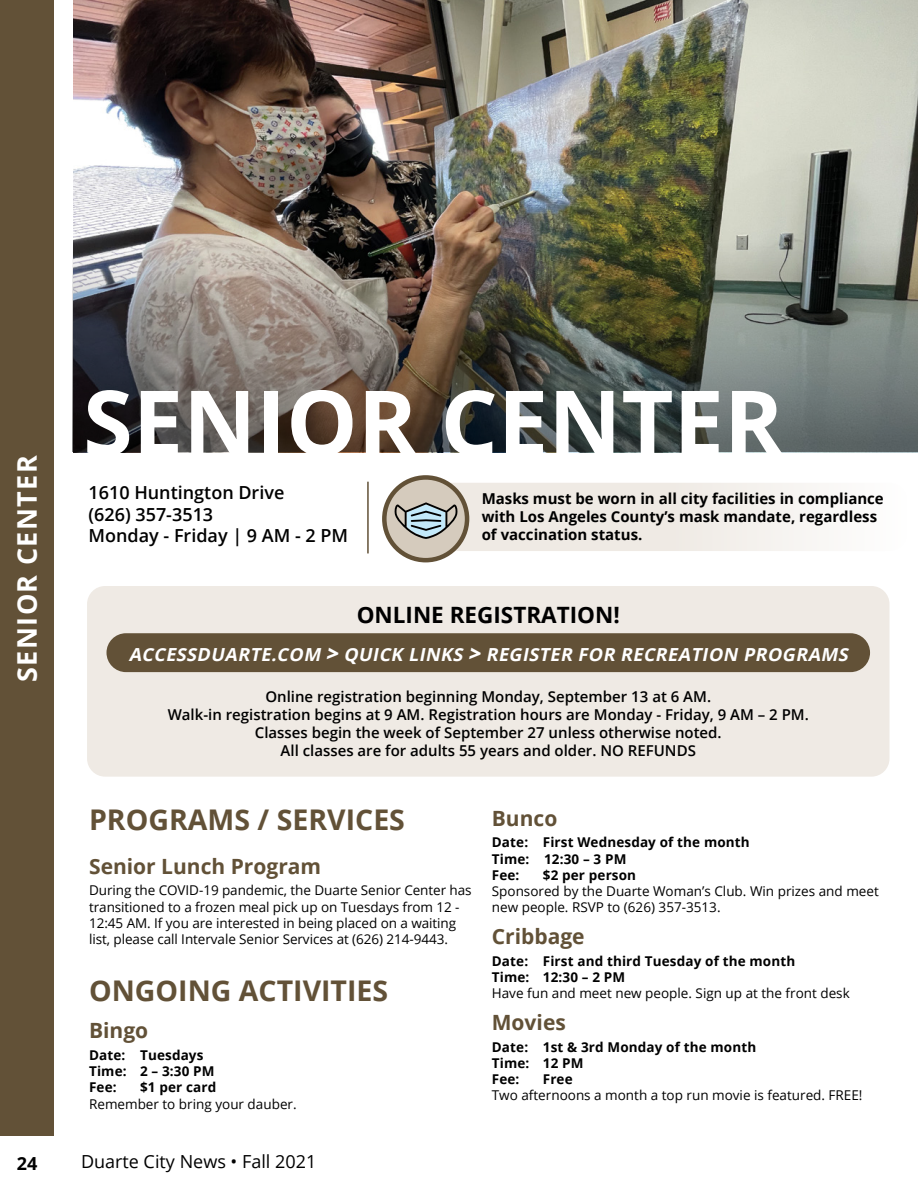
<style>
.page{position:relative;width:918px;height:1188px;background:#fff}
.page>*{position:absolute;margin:0;border:0;box-sizing:border-box;transform-origin:0 0}
.Section_Header_2{font:700 90px "Open Sans";color:#fff}
.Class_Instructor{font:700 28.5px "Open Sans";color:#625137}
.Class_H__-_Senior{font:700 28.5px "Open Sans";color:#625137}
.t1{font:700 27px "Open Sans";letter-spacing:.05em;color:#fff}
.t2{font:700 22.5px "Open Sans";color:#000}
.Class_H__-_Senior-2{font:700 21px "Open Sans";color:#625137}
.Class_Instructor-2{font:700 21px "Open Sans";color:#625137}
.t3{font:italic 700 18px "Open Sans";color:#fff}
.t4{font:600 18px "Open Sans";color:#000}
.t5{font:18px "Open Sans";color:#000}
.t6{font:700 18px "Open Sans";color:#000}
.t7{font:600 15px/18px "Open Sans";color:#000;text-align:center}
.t8{font:700 15px/18px "Open Sans";color:#000}
.Class_Description{font:13.5px/16.2px "Open Sans";letter-spacing:-.005em;color:#000}
.Class_Table_6_-_Rows{font:700 13.5px "Open Sans";letter-spacing:.01em;color:#000}
.Class_Table_6_-_Rows-2{font:13.5px "Open Sans";color:#000}
.s1{font-weight:800;font-size:21px}
</style>
<div class="page">
<img style="left:74px;top:0;width:844px;height:231px">
<img style="left:72px;top:231px;width:846px;height:221px">
<svg style="left:415px;top:483px;width:492px;height:68px;fill:#f0ebe5"></svg>
<svg style="left:384px;top:477px;width:83px;height:83px;background:#c5baaa"></svg>
<svg style="left:394px;top:502px;width:64px;height:37px;background:#a0a7a6"></svg>
<hr style="left:411px;top:525px;width:30px;height:2px;background:#010101">
<div style="left:382px;top:475px;width:87px;height:87px;border:4px solid #625137;border-radius:50%"></div>
<div style="left:87px;top:586px;width:803px;height:191px;background:#efeae4;border-radius:18px"></div>
<div style="left:0;top:0;width:54px;height:1188px;background:#625137"></div>
<div style="left:0;top:1136px;width:918px;height:52px;background:#fff"></div>
<hr style="left:367px;top:482px;width:2px;height:71px;background:#625137">
<div style="left:106px;top:633px;width:764px;height:39px;background:#625137;border-radius:19px"></div>
<h3 class="t1" style="left:8px;top:682px;width:228px;rotate:-90deg">SENIOR CENTER</h3>
<p class="Section_Header_2" style="left:83px;top:359px;width:702px">SENIOR CENTER</p>
<p class="t4" style="left:89px;top:480px;width:197px">1610 Huntington Drive</p>
<p class="t4" style="left:89px;top:502px;width:126px">(626) 357-3513</p>
<p class="t4" style="left:89px;top:523px;width:261px">Monday - Friday | 9 AM - 2 PM</p>
<p class="t8" style="left:482px;top:489px;width:404px">Masks must be worn in all city facilities in compliance with Los Angeles County’s mask mandate, regardless of vaccination status.</p>
<p class="t2" style="left:357px;top:599px;width:265px">ONLINE REGISTRATION!</p>
<p class="t3" style="left:129px;top:641px;width:725px">ACCESSDUARTE.COM <span class="s1">&gt;</span> QUICK LINKS <span class="s1">&gt;</span> REGISTER FOR RECREATION PROGRAMS</p>
<p class="t7" style="left:168px;top:688px;width:643px">Online registration beginning Monday, September 13 at 6 AM.<br>Walk-in registration begins at 9 AM. Registration hours are Monday - Friday, 9 AM – 2 PM.</p>
<p class="t7" style="left:255px;top:724px;width:468px">Classes begin the week of September 27 unless otherwise noted.</p>
<p class="t7" style="left:281px;top:742px;width:417px">All classes are for adults 55 years and older. NO REFUNDS</p>
<p class="Class_Instructor" style="left:89px;top:799px;width:317px">PROGRAMS / SERVICES</p>
<p class="Class_Instructor-2" style="left:89px;top:851px;width:234px">Senior Lunch Program</p>
<p class="Class_Description" style="left:89px;top:882px;width:384px">During the COVID-19 pandemic, the Duarte Senior Center has transitioned to a frozen meal pick up on Tuesdays from 12 - 12:45 AM. If you are interested in being placed on a waiting list, please call Intervale Senior Services at (626) 214-9443.</p>
<p class="Class_H__-_Senior" style="left:89px;top:971px;width:301px">ONGOING ACTIVITIES</p>
<p class="Class_H__-_Senior-2" style="left:89px;top:1016px;width:61px">Bingo</p>
<p class="Class_Table_6_-_Rows" style="left:89px;top:1046px;width:116px">Date: Tuesdays</p>
<p class="Class_Table_6_-_Rows" style="left:89px;top:1062px;width:127px">Time: 2 – 3:30 PM</p>
<p class="Class_Table_6_-_Rows" style="left:89px;top:1078px;width:29px">Fee:</p>
<p class="Class_Table_6_-_Rows" style="left:140px;top:1078px;width:78px">$1 per card</p>
<p class="Class_Table_6_-_Rows-2" style="left:89px;top:1094px;width:209px">Remember to bring your dauber.</p>
<p class="Class_H__-_Senior-2" style="left:492px;top:803px;width:67px">Bunco</p>
<p class="Class_Table_6_-_Rows" style="left:492px;top:833px;width:259px">Date: First Wednesday of the month</p>
<p class="Class_Table_6_-_Rows" style="left:492px;top:849px;width:136px">Time: 12:30 – 3 PM</p>
<p class="Class_Table_6_-_Rows" style="left:492px;top:865px;width:29px">Fee:</p>
<p class="Class_Table_6_-_Rows" style="left:543px;top:865px;width:95px">$2 per person</p>
<p class="Class_Description" style="left:492px;top:883px;width:388px">Sponsored by the Duarte Woman’s Club. Win prizes and meet new people. RSVP to (626) 357-3513.</p>
<p class="Class_H__-_Senior-2" style="left:492px;top:922px;width:94px">Cribbage</p>
<p class="Class_Table_6_-_Rows" style="left:492px;top:951px;width:305px">Date: First and third Tuesday of the month</p>
<p class="Class_Table_6_-_Rows" style="left:492px;top:967px;width:135px">Time: 12:30 – 2 PM</p>
<p class="Class_Description" style="left:492px;top:985px;width:359px">Have fun and meet new people. Sign up at the front desk</p>
<p class="Class_H__-_Senior-2" style="left:492px;top:1008px;width:76px">Movies</p>
<p class="Class_Table_6_-_Rows" style="left:492px;top:1037px;width:266px">Date: 1st &amp; 3rd Monday of the month</p>
<p class="Class_Table_6_-_Rows" style="left:492px;top:1053px;width:93px">Time: 12 PM</p>
<p class="Class_Table_6_-_Rows" style="left:492px;top:1070px;width:29px">Fee:</p>
<p class="Class_Table_6_-_Rows" style="left:543px;top:1070px;width:31px">Free</p>
<p class="Class_Description" style="left:492px;top:1087px;width:372px">Two afternoons a month a top run movie is featured. FREE!</p>
<h3 class="t6" style="left:17px;top:1150px;width:22px">24</h3>
<h3 class="t5" style="left:81px;top:1150px;width:237px">Duarte City News • Fall 2021</h3>
</div>
